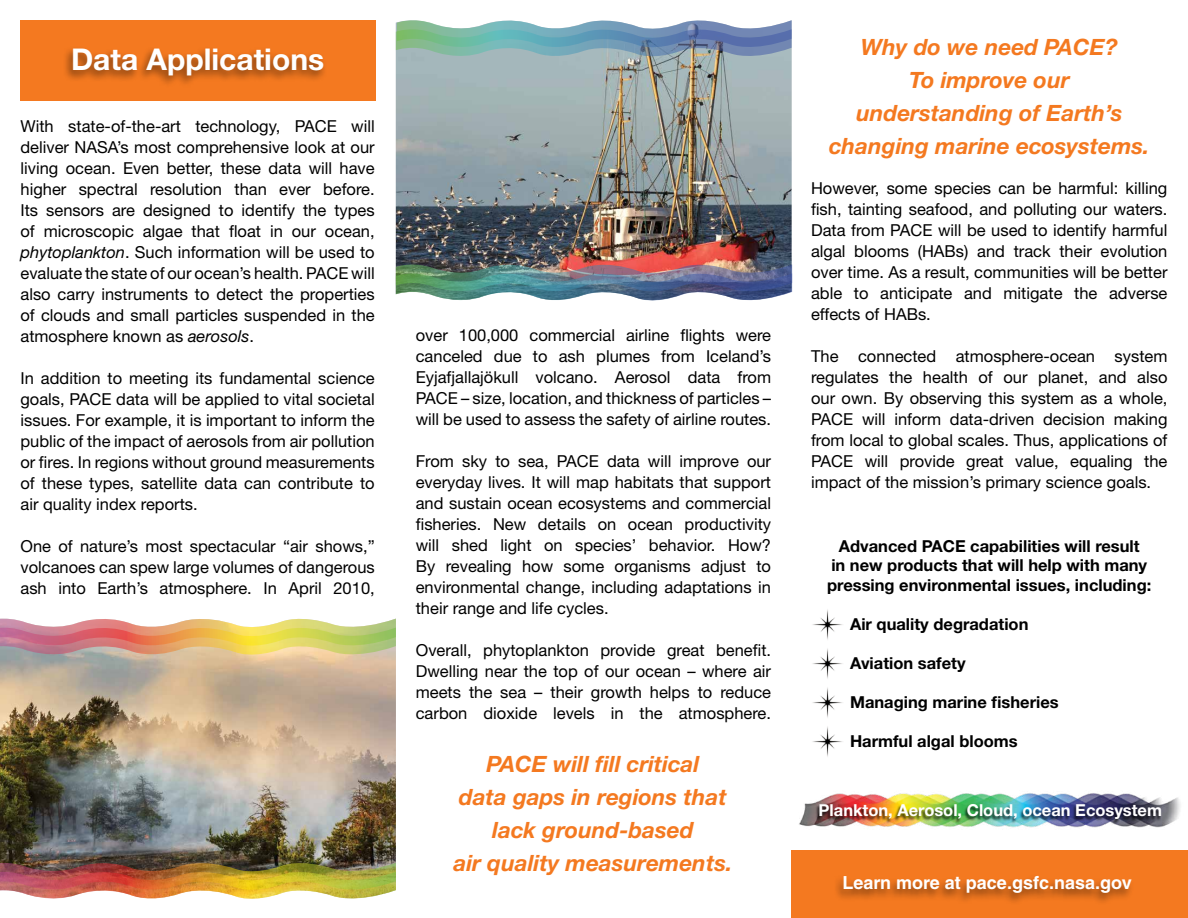
<style>
.page{position:relative;width:1188px;height:918px;background:#fff}
.page>*{position:absolute;margin:0;border:0;box-sizing:border-box;transform-origin:0 0}
.t1{font:700 30px "Helvetica Neue LT Std";color:#fff}
.POP_OUT_TEXT{font:italic 700 22.5px/33px "Helvetica Neue LT Std";color:#f47920;text-align:center}
.t2{font:700 18px "Helvetica LT Std";color:#fff}
.INSIDE_Paragraph_Sty{font:16.5px/21px "Helvetica Neue LT Std";color:#000;text-align:justify}
.INSIDE_Star_Bulletts{font:700 16.5px/19.8px "Helvetica Neue LT Std";color:#000;text-align:center}
.t3{font:700 16.5px "Helvetica Neue LT Std";color:#fff}
.s1{font-style:italic}
</style>
<div class="page">
<div style="left:21px;top:20px;width:355px;height:81px;background:#f47920"></div>
<div style="left:63px;top:46px;width:264px;height:42px;background:#000;opacity:.5"></div>
<img style="left:0;top:656px;width:396px;height:205px">
<img style="left:0;top:618px;width:396px;height:38px">
<img style="left:0;top:861px;width:396px;height:38px">
<img style="left:396px;top:58px;width:396px;height:205px">
<svg style="left:396px;top:20px;width:396px;height:38px;background:#87abb7"></svg>
<img style="left:396px;top:263px;width:396px;height:38px">
<img style="left:812px;top:609px;width:31px;height:31px">
<img style="left:812px;top:648px;width:31px;height:31px">
<img style="left:812px;top:687px;width:31px;height:31px">
<img style="left:812px;top:726px;width:31px;height:31px">
<img style="left:799px;top:793px;width:381px;height:35px">
<div style="left:815px;top:805px;width:346px;height:19px;background:#000;opacity:.75"></div>
<div style="left:792px;top:850px;width:396px;height:68px;background:#f47920"></div>
<div style="left:833px;top:874px;width:302px;height:32px;background:#000;opacity:.5"></div>
<p class="t1" style="left:71px;top:41px;width:255px">Data Applications</p>
<p class="INSIDE_Paragraph_Sty" style="left:21px;top:115px;width:356px">With state-of-the-art technology, PACE will deliver NASA’s most comprehensive look at our living ocean. Even better, these data will have higher spectral resolution than ever before.<br>Its sensors are designed to identify the types of microscopic algae that float in our ocean, <span class="s1">phytoplankton</span>. Such information will be used to evaluate the state of our ocean’s health. PACE will also carry instruments to detect the properties of clouds and small particles suspended in the atmosphere known as <span class="s1">aerosols</span>.</p>
<p class="INSIDE_Paragraph_Sty" style="left:21px;top:367px;width:356px">In addition to meeting its fundamental science goals, PACE data will be applied to vital societal issues. For example, it is important to inform the public of the impact of aerosols from air pollution or fires. In regions without ground measurements of these types, satellite data can contribute to air quality index reports.</p>
<p class="INSIDE_Paragraph_Sty" style="left:21px;top:535px;width:356px">One of nature’s most spectacular “air shows,” volcanoes can spew large volumes of dangerous ash into Earth’s atmosphere. In April 2010,</p>
<p class="INSIDE_Paragraph_Sty" style="left:416px;top:325px;width:357px">over 100,000 commercial airline flights were canceled due to ash plumes from Iceland’s Eyjafjallajökull volcano. Aerosol data from PACE – size, location, and thickness of particles – will be used to assess the safety of airline routes.</p>
<p class="INSIDE_Paragraph_Sty" style="left:416px;top:451px;width:357px">From sky to sea, PACE data will improve our everyday lives. It will map habitats that support and sustain ocean ecosystems and commercial fisheries. New details on ocean productivity will shed light on species’ behavior. How?<br>By revealing how some organisms adjust to environmental change, including adaptations in their range and life cycles.</p>
<p class="INSIDE_Paragraph_Sty" style="left:416px;top:640px;width:357px">Overall, phytoplankton provide great benefit.<br>Dwelling near the top of our ocean – where air meets the sea – their growth helps to reduce carbon dioxide levels in the atmosphere.</p>
<p class="POP_OUT_TEXT" style="left:454px;top:747px;width:280px">PACE will fill critical<br>data gaps in regions that lack ground-based<br>air quality measurements.</p>
<p class="POP_OUT_TEXT" style="left:829px;top:30px;width:322px">Why do we need PACE?<br>To improve our understanding of Earth’s changing marine ecosystems.</p>
<p class="INSIDE_Paragraph_Sty" style="left:811px;top:178px;width:358px">However, some species can be harmful: killing fish, tainting seafood, and polluting our waters.<br>Data from PACE will be used to identify harmful algal blooms (HABs) and track their evolution over time. As a result, communities will be better able to anticipate and mitigate the adverse effects of HABs.</p>
<p class="INSIDE_Paragraph_Sty" style="left:811px;top:346px;width:358px">The connected atmosphere-ocean system regulates the health of our planet, and also our own. By observing this system as a whole, PACE will inform data-driven decision making from local to global scales. Thus, applications of PACE will provide great value, equaling the impact of the mission’s primary science goals.</p>
<p class="INSIDE_Star_Bulletts" style="left:827px;top:535px;width:326px">Advanced PACE capabilities will result<br>in new products that will help with many pressing environmental issues, including:</p>
<p class="INSIDE_Star_Bulletts" style="left:850px;top:614px;width:180px">Air quality degradation</p>
<p class="INSIDE_Star_Bulletts" style="left:850px;top:653px;width:117px">Aviation safety</p>
<p class="INSIDE_Star_Bulletts" style="left:850px;top:692px;width:210px">Managing marine fisheries</p>
<p class="INSIDE_Star_Bulletts" style="left:850px;top:731px;width:169px">Harmful algal blooms</p>
<p class="t3" style="left:819px;top:800px;width:345px">Plankton, Aerosol, Cloud, ocean Ecosystem</p>
<p class="t2" style="left:842px;top:872px;width:291px">Learn more at pace.gsfc.nasa.gov</p>
</div>
